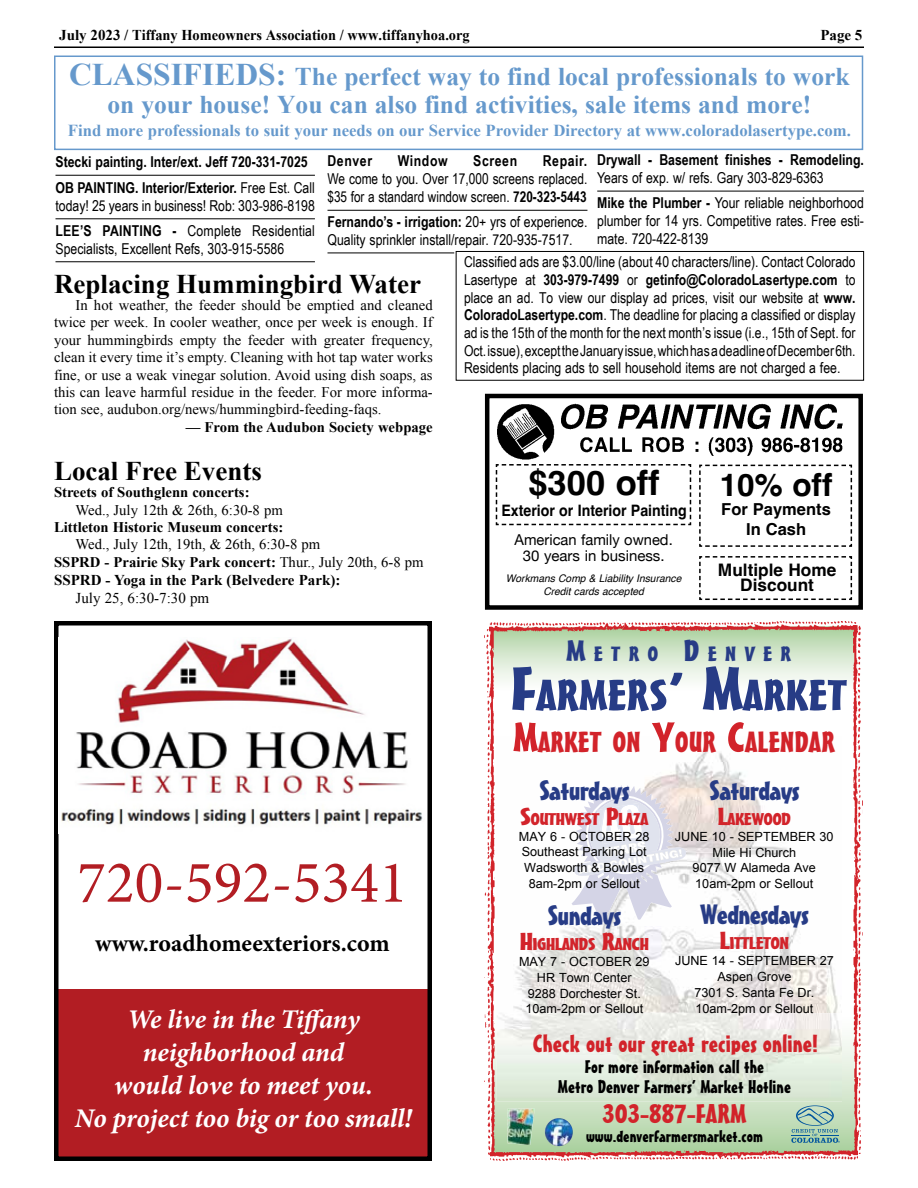
<style>
.page{position:relative;width:918px;height:1188px;background:#fff}
.page>*{position:absolute;margin:0;border:0;box-sizing:border-box;transform-origin:0 0}
.t1{font:60px "Minion Pro";color:#b21d23}
.t2{font:42.15px "Mister Earl BT";color:#273c86;scale:1.42 1}
.t3{font:700 34.5px "Helvetica";color:#000}
.t4{font:700 31.5px "Helvetica";color:#000}
.t5{font:28.2px "Mister Earl BT";color:#d2232a;scale:1.3 1}
.t6{font:27.3px "Mister Earl BT";letter-spacing:-.02em;color:#273c86;scale:1.26 1}
.t7{font:italic 700 27px/33px "Minion Pro";letter-spacing:-.005em;color:#fff;text-align:center}
.t8{font:700 27px "Times New Roman";color:#000}
.t9{font:26.25px "Mister Earl BT";color:#d2232a;scale:1.3 1}
.t10{font:700 25.5px/28.5px "Times New Roman";color:#69c;text-align:center}
.t11{font:24px "Mister Earl BT";color:#d2232a;scale:1.2 1}
.t12{font:700 24px "Minion Pro";color:#000}
.t13{font:20.1px "Mister Earl BT";letter-spacing:.285em;color:#273c86;scale:1.42 1}
.t14{font:17.85px/19.4px "Mister Earl BT";color:#000;text-align:center;scale:1.2 1}
.t15{font:700 17.25px/15px "Helvetica";color:#000;text-align:center}
.t16{font:700 16.65px "Times New Roman";color:#69c}
.t17{font:16.65px "Mister Earl BT";letter-spacing:-.03em;color:#d2232a;scale:1.52 1}
.t18{font:16.5px "Mister Earl BT";color:#000;scale:1.2 1}
.t19{font:700 16.5px/19.5px "Helvetica";color:#000;text-align:center}
.t20{font:700 15.75px "Helvetica";color:#000;scale:.9 1}
.t21{font:15px/17.7px "Arial Narrow";color:#000}
.t22{font:700 15px/25.5px "Arial Narrow";color:#000}
.t23{font:700 15px "Times New Roman";color:#000}
.t24{font:15px/15.3px "Helvetica Neue";color:#000;text-align:center}
.t25{font:15px "Times New Roman";color:#000}
.t26{font:14.7px/17.4px "Times New Roman";color:#000;text-align:justify}
.t27{font:700 14.7px "Times New Roman";color:#000}
.t28{font:12.6px/15.9px "Arial";color:#000;text-align:center}
.t29{font:italic 10.5px/13.5px "Helvetica";color:#000;text-align:center}
.s1{font-size:31.5px}
.s2{font-weight:700}
.s3{font-weight:400}
.s4{font-size:28.8px}
.s5{font-size:60.15px}
.s6{font-size:40.2px}
.s7{font-size:23.7px}
</style>
<div class="page">
<hr style="left:56px;top:175px;width:259px;height:1px;background:#000">
<hr style="left:56px;top:218px;width:259px;height:1px;background:#000">
<hr style="left:56px;top:261px;width:259px;height:1px;background:#000">
<hr style="left:327px;top:210px;width:260px;height:1px;background:#000">
<hr style="left:327px;top:253px;width:127px;height:1px;background:#000">
<hr style="left:597px;top:191px;width:267px;height:1px;background:#000">
<div style="left:456px;top:251px;width:408px;height:130px;border:1px solid #000"></div>
<div style="left:54px;top:56px;width:809px;height:94px;border:2px solid #69c"></div>
<hr style="left:54px;top:46px;width:810px;height:2px;background:#000">
<div style="left:54px;top:989px;width:378px;height:170px;background:#b21d23"></div>
<div style="left:54px;top:621px;width:378px;height:540px;border:4px solid #000"></div>
<img style="left:58px;top:637px;width:365px;height:197px">
<img style="left:513px;top:751px;width:325px;height:261px">
<svg style="left:496px;top:633px;width:356px;height:49px;background:#d8e8d1"></svg>
<svg style="left:496px;top:1012px;width:356px;height:136px;background:#d9e6d3"></svg>
<img style="left:484px;top:630px;width:12px;height:525px">
<img style="left:490px;top:1148px;width:368px;height:13px">
<img style="left:852px;top:626px;width:9px;height:528px">
<img style="left:490px;top:621px;width:368px;height:12px">
<img style="left:508px;top:1109px;width:27px;height:36px">
<svg style="left:791px;top:1105px;width:49px;height:38px;background:#96beb1"></svg>
<img style="left:545px;top:1118px;width:28px;height:28px;border-radius:14px">
<div style="left:485px;top:394px;width:378px;height:216px;border:4px solid #000"></div>
<svg style="left:495px;top:464px;width:197px;height:62px"></svg>
<svg style="left:699px;top:464px;width:154px;height:83px"></svg>
<svg style="left:699px;top:556px;width:154px;height:44px"></svg>
<img style="left:485px;top:400px;width:358px;height:63px">
<svg style="left:572px;top:785px;width:114px;height:137px"></svg>
<p class="t23" style="left:59px;top:25px;width:412px">July 2023 / Tiffany Homeowners Association / www.tiffanyhoa.org</p>
<p class="t23" style="left:820px;top:25px;width:44px">Page 5</p>
<h3 class="t10" style="left:69px;top:61px;width:782px"><span class="s1">CLASSIFIEDS:</span> The perfect way to find local professionals to work on your house! You can also find activities, sale items and more!</h3>
<p class="t16" style="left:68px;top:119px;width:785px">Find more professionals to suit your needs on our Service Provider Directory at www.coloradolasertype.com.</p>
<p class="t22" style="left:597px;top:147px;width:268px">Drywall - Basement finishes - Remodeling.</p>
<p class="t21" style="left:597px;top:165px;width:268px;line-height:25.2px">Years of exp. w/ refs. Gary 303-829-6363<br><span class="s2">Mike the Plumber -</span> Your reliable neighborhood</p>
<p class="t21" style="left:597px;top:211px;width:268px">plumber for 14 yrs. Competitive rates. Free esti&shy;mate. 720-422-8139</p>
<p class="t21" style="left:464px;top:253px;width:393px;text-align:justify">Classified ads are $3.00/line (about 40 characters/line). Contact Colorado Lasertype at <span class="s2">303-979-7499</span> or <span class="s2">getinfo@ColoradoLasertype.com</span> to place an ad. To view our display ad prices, visit our website at <span class="s2">www.<br>ColoradoLasertype.com</span>. The deadline for placing a classified or display ad is the 15th of the month for the next month’s issue (i.e., 15th of Sept. for Oct. issue), except the January issue, which has a deadline of December 6th.<br>Residents placing ads to sell household items are not charged a fee.</p>
<p class="t22" style="left:327px;top:148px;width:46px">Denver</p>
<p class="t22" style="left:398px;top:148px;width:51px">Window</p>
<p class="t22" style="left:473px;top:148px;width:45px">Screen</p>
<p class="t22" style="left:543px;top:148px;width:46px">Repair.</p>
<p class="t21" style="left:327px;top:169px;width:261px">We come to you. Over 17,000 screens replaced. $35 for a standard window screen. <span class="s2">720-323-5443</span></p>
<p class="t21" style="left:327px;top:213px;width:261px"><span class="s2">Fernando’s - irrigation:</span> 20+ yrs of experience.<br>Quality sprinkler install/repair. 720-935-7517.</p>
<p class="t22" style="left:56px;top:149px;width:261px">Stecki painting. Inter/ext. Jeff 720-331-7025<br>OB PAINTING. Interior/Exterior. <span class="s3">Free Est. Call</span></p>
<p class="t21" style="left:56px;top:192px;width:261px;line-height:25.2px">today! 25 years in business! Rob: 303-986-8198<br><span class="s2">LEE’S PAINTING -</span> Complete Residential</p>
<p class="t21" style="left:56px;top:239px;width:230px">Specialists, Excellent Refs, 303-915-5586</p>
<h3 class="t8" style="left:54px;top:265px;width:369px">Replacing Hummingbird Water</h3>
<p class="t26" style="left:54px;top:296px;width:380px;text-indent:22px">In hot weather, the feeder should be emptied and cleaned twice per week. In cooler weather, once per week is enough. If your hummingbirds empty the feeder with greater frequency, clean it every time it’s empty. Cleaning with hot tap water works fine, or use a weak vinegar solution. Avoid using dish soaps, as this can leave harmful residue in the feeder. For more informa&shy;tion see, audubon.org/news/hummingbird-feeding-faqs.</p>
<p class="t27" style="left:186px;top:417px;width:248px">— From the Audubon Society webpage</p>
<h3 class="t8" style="left:54px;top:452px;width:209px">Local Free Events</h3>
<p class="t27" style="left:54px;top:482px;width:197px">Streets of Southglenn concerts:</p>
<p class="t26" style="left:76px;top:501px;width:209px">Wed., July 12th &amp; 26th, 6:30-8 pm</p>
<p class="t27" style="left:54px;top:517px;width:231px">Littleton Historic Museum concerts:</p>
<p class="t26" style="left:54px;top:536px;width:371px;text-indent:22px">Wed., July 12th, 19th, &amp; 26th, 6:30-8 pm<br><span class="s2">SSPRD - Prairie Sky Park concert:</span> Thur., July 20th, 6-8 pm</p>
<p class="t23" style="left:54px;top:569px;width:288px">SSPRD - Yoga in the Park (Belvedere Park):</p>
<p class="t25" style="left:76px;top:588px;width:135px">July 25, 6:30-7:30 pm</p>
<h3 class="t3" style="left:528px;top:462px;width:133px">$300 off</h3>
<p class="t20" style="left:501px;top:501px;width:208px">Exterior or Interior Painting</p>
<h3 class="t4" style="left:720px;top:465px;width:114px">10% off</h3>
<p class="t19" style="left:721px;top:502px;width:111px">For Payments<br>In Cash</p>
<p class="t24" style="left:515px;top:533px;width:160px">American family owned.<br>30 years in business.</p>
<p class="t29" style="left:506px;top:572px;width:177px">Workmans Comp &amp; Liability Insurance<br>Credit cards accepted</p>
<p class="t15" style="left:718px;top:564px;width:120px">Multiple Home<br>Discount</p>
<h3 class="t13" style="left:566px;top:642px;width:160px"><span class="s4">M</span>ETRO <span class="s4">D</span>ENVER</h3>
<h2 class="t2" style="left:510px;top:670px;width:238px"><span class="s5">F</span>ARMERS<span class="s5">’ M</span>ARKET</h2>
<h1 class="t1" style="left:77px;top:842px;width:332px">720-592-5341</h1>
<h3 class="t12" style="left:95px;top:927px;width:296px">www.roadhomeexteriors.com</h3>
<h3 class="t7" style="left:75px;top:1002px;width:339px">We live in the Tiffany neighborhood and<br>would love to meet you.<br>No project too big or too small!</h3>
<h3 class="t5" style="left:513px;top:724px;width:249px"><span class="s6">M</span>ARKET ON <span class="s6">Y</span>OUR <span class="s6">C</span>ALENDAR</h3>
<h3 class="t6" style="left:539px;top:773px;width:73px">Saturdays</h3>
<p class="t17" style="left:520px;top:809px;width:86px"><span class="s7">S</span>OUTHWEST <span class="s7">P</span>LAZA</p>
<p class="t28" style="left:519px;top:828px;width:132px">MAY 6 - OCTOBER 28<br>Southeast Parking Lot<br>Wadsworth &amp; Bowles<br>8am-2pm or Sellout</p>
<h3 class="t6" style="left:547px;top:899px;width:60px">Sundays</h3>
<p class="t17" style="left:519px;top:934px;width:87px"><span class="s7">H</span>IGHLANDS <span class="s7">R</span>ANCH</p>
<p class="t28" style="left:519px;top:954px;width:132px">MAY 7 - OCTOBER 29<br>HR Town Center<br>9288 Dorchester St.<br>10am-2pm or Sellout</p>
<h3 class="t6" style="left:709px;top:773px;width:73px">Saturdays</h3>
<p class="t17" style="left:717px;top:809px;width:50px"><span class="s7">L</span>AKEWOOD</p>
<p class="t28" style="left:675px;top:828px;width:160px">JUNE 10 - SEPTEMBER 30<br>Mile Hi Church<br>9077 W Alameda Ave<br>10am-2pm or Sellout</p>
<h3 class="t6" style="left:700px;top:898px;width:88px">Wednesdays</h3>
<p class="t17" style="left:720px;top:933px;width:47px"><span class="s7">L</span>ITTLETON</p>
<p class="t28" style="left:675px;top:953px;width:160px">JUNE 14 - SEPTEMBER 27<br>Aspen Grove<br>7301 S. Santa Fe Dr.<br>10am-2pm or Sellout</p>
<h3 class="t11" style="left:533px;top:1029px;width:239px">Check out our great recipes online!</h3>
<p class="t14" style="left:558px;top:1057px;width:196px">For more information call the<br>Metro Denver Farmers’ Market Hotline</p>
<h3 class="t9" style="left:603px;top:1098px;width:112px">303-887-FARM</h3>
<p class="t18" style="left:586px;top:1126px;width:149px">www.denverfarmersmarket.com</p>
</div>
